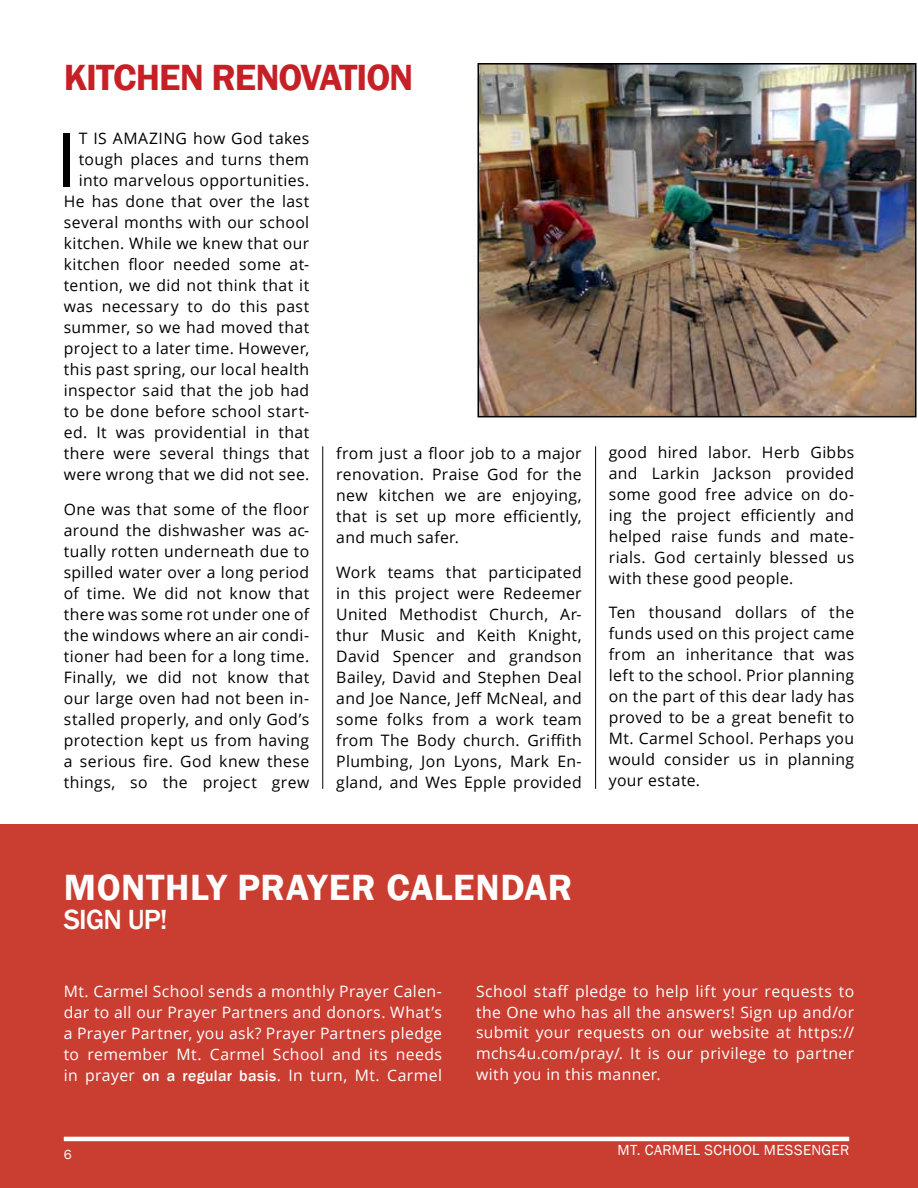
<style>
.page{position:relative;width:918px;height:1188px;background:#fff}
.page>*{position:absolute;margin:0;border:0;box-sizing:border-box;transform-origin:0 0}
.t1{font:74.55px "Open Sans";color:#000}
.t2{font:600 37.5px "Franklin Gothic";letter-spacing:.015em;color:#fff}
.t3{font:600 37.5px "Franklin Gothic";letter-spacing:-.03em;color:#c62027}
.t4{font:500 28.5px "Franklin Gothic";letter-spacing:-.03em;color:#fff}
.t5{font:15.75px/21px "Open Sans";letter-spacing:.025em;color:#000;text-align:justify}
.t6{font:15.75px/21px "Open Sans";letter-spacing:.025em;color:#fff;text-align:justify}
.t7{font:15px "Franklin Gothic";letter-spacing:.025em;color:#fff}
.t8{font:13.5px "Franklin Gothic";color:#fff}
.s1{font-family:"Franklin Gothic";font-weight:500}
</style>
<div class="page">
<div style="left:0;top:824px;width:918px;height:364px;background:#ca3e31"></div>
<img style="left:481px;top:66px;width:432px;height:348px">
<div style="left:478px;top:63px;width:438px;height:354px;border:2px solid #000"></div>
<hr style="left:322px;top:446px;width:1px;height:343px;background:#000">
<hr style="left:595px;top:446px;width:1px;height:343px;background:#000">
<hr style="left:64px;top:1137px;width:785px;height:4px;background:#fff">
<h2 class="t3" style="left:64px;top:54px;width:351px">KITCHEN RENOVATION</h2>
<p class="t5" style="left:64px;top:128px;width:247px;text-align:right">T IS AMAZING how God takes tough places and turns them into marvelous opportunities.<br>He has done that over the last several months with our school kitchen. While we knew that our kitchen floor needed some at&shy;tention, we did not think that it was necessary to do this past summer, so we had moved that project to a later time. However, this past spring, our local health inspector said that the job had to be done before school start&shy;ed. It was providential in that there were several things that were wrong that we did not see.</p>
<p class="t5" style="left:64px;top:498px;width:247px">One was that some of the floor around the dishwasher was ac&shy;tually rotten underneath due to spilled water over a long period of time. We did not know that there was some rot under one of the windows where an air condi&shy;tioner had been for a long time.<br>Finally, we did not know that our large oven had not been in&shy;stalled properly, and only God’s protection kept us from having a serious fire. God knew these things, so the project grew</p>
<h1 class="t1" style="left:56px;top:108px;width:22px">I</h1>
<p class="t5" style="left:336px;top:443px;width:247px">from just a floor job to a major renovation. Praise God for the new kitchen we are enjoying, that is set up more efficiently, and much safer.</p>
<p class="t5" style="left:336px;top:561px;width:247px">Work teams that participated in this project were Redeemer United Methodist Church, Ar&shy;thur Music and Keith Knight, David Spencer and grandson Bailey, David and Stephen Deal and Joe Nance, Jeff McNeal, and some folks from a work team from The Body church. Griffith Plumbing, Jon Lyons, Mark En&shy;gland, and Wes Epple provided</p>
<p class="t5" style="left:609px;top:441px;width:247px">good hired labor. Herb Gibbs and Larkin Jackson provided some good free advice on do&shy;ing the project efficiently and helped raise funds and mate&shy;rials. God certainly blessed us with these good people.</p>
<p class="t5" style="left:609px;top:602px;width:247px">Ten thousand dollars of the funds used on this project came from an inheritance that was left to the school. Prior planning on the part of this dear lady has proved to be a great benefit to Mt. Carmel School. Perhaps you would consider us in planning your estate.</p>
<h2 class="t2" style="left:64px;top:865px;width:510px">MONTHLY PRAYER CALENDAR</h2>
<h3 class="t4" style="left:64px;top:902px;width:105px">SIGN UP!</h3>
<p class="t6" style="left:64px;top:980px;width:380px">Mt. Carmel School sends a monthly Prayer Calen&shy;dar to all our Prayer Partners and donors. What’s a Prayer Partner, you ask? Prayer Partners pledge to remember Mt. Carmel School and its needs in prayer <span class="s1">on a regular basis</span>. In turn, Mt. Carmel</p>
<p class="t6" style="left:476px;top:980px;width:380px">School staff pledge to help lift your requests to the One who has all the answers! Sign up and/or submit your requests on our website at https:// mchs4u.com/pray/. It is our privilege to partner with you in this manner.</p>
<p class="t8" style="left:64px;top:1146px;width:9px">6</p>
<p class="t7" style="left:618px;top:1141px;width:233px">MT. CARMEL SCHOOL MESSENGER</p>
</div>
